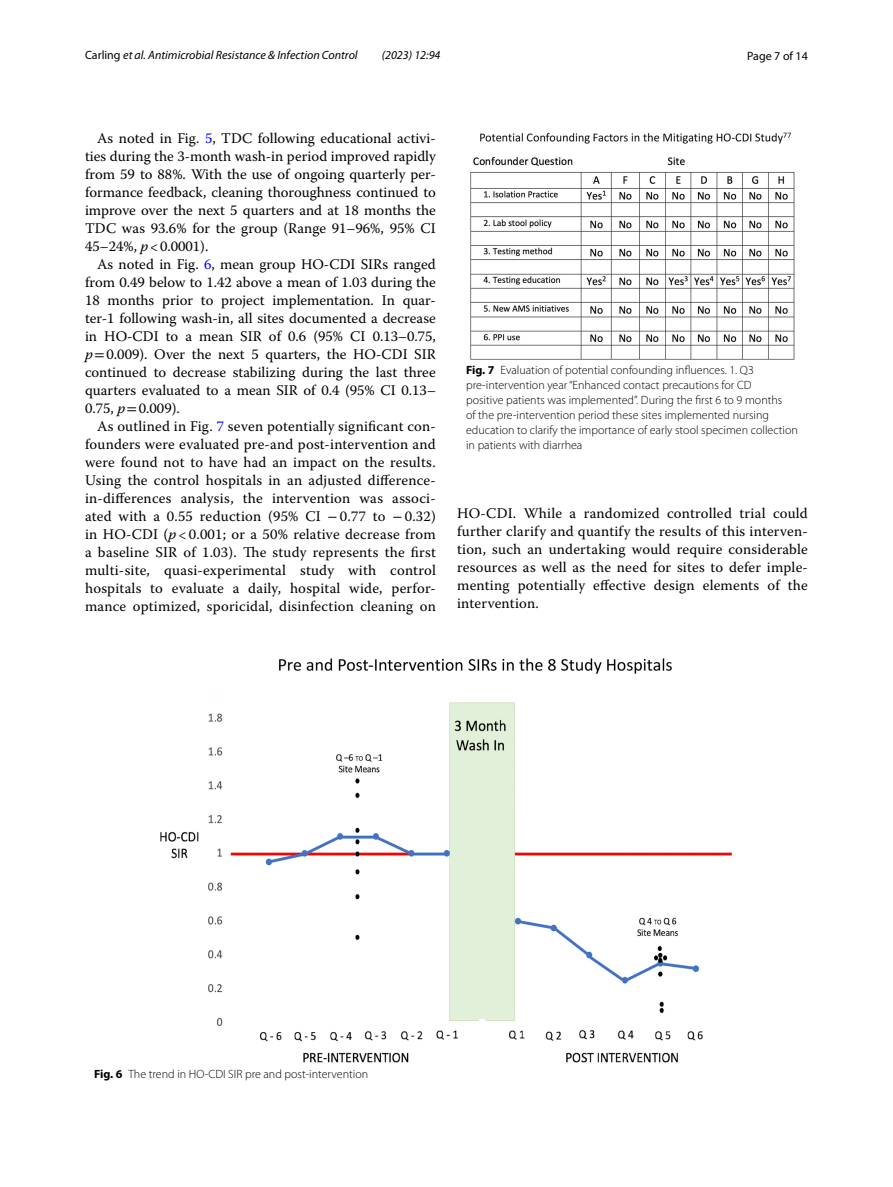
<style>
.page{position:relative;width:893px;height:1187px;background:#fff}
.page>*{position:absolute;margin:0;border:0;box-sizing:border-box;transform-origin:0 0}
.t1{font:14.7px/18px "Warnock Pro";letter-spacing:.01em;color:#000;text-align:justify}
.t2{font:300 12px/15px "Myriad Pro";color:#000}
.t3{font:italic 12px "Myriad Pro";color:#000}
.t4{font:12px "Myriad Pro";color:#000}
.s1{font-style:normal}
.s2{color:#00f}
.s3{font-style:italic}
.s4{font-family:"STIX"}
.s5{font-weight:700}
</style>
<div class="page">
<img style="left:160px;top:658px;width:572px;height:404px">
<img style="left:471px;top:133px;width:323px;height:226px">
<p class="t3" style="left:85px;top:48px;width:274px"><span class="s1">Carling</span> et al. Antimicrobial Resistance &amp; Infection Control</p>
<p class="t3" style="left:382px;top:48px;width:60px">(2023) 12:94</p>
<p class="t4" style="left:747px;top:48px;width:62px">Page 7 of 14</p>
<p class="t1" style="left:85px;top:128px;width:352px;text-indent:12px">As noted in Fig. <span class="s2">5</span>, TDC following educational activi&shy;ties during the 3-month wash-in period improved rapidly from 59 to 88%. With the use of ongoing quarterly per&shy;formance feedback, cleaning thoroughness continued to improve over the next 5 quarters and at 18 months the TDC was 93.6% for the group (Range 91–96%, 95% CI 45–24%, <span class="s3">p</span>&lt;0.0001).</p>
<p class="t1" style="left:85px;top:254px;width:352px;text-indent:12px">As noted in Fig. <span class="s2">6</span>, mean group HO-CDI SIRs ranged from 0.49 below to 1.42 above a mean of 1.03 during the 18 months prior to project implementation. In quar&shy;ter-1 following wash-in, all sites documented a decrease in HO-CDI to a mean SIR of 0.6 (95% CI 0.13–0.75, <span class="s3">p</span><span class="s4">=</span>0.009). Over the next 5 quarters, the HO-CDI SIR continued to decrease stabilizing during the last three quarters evaluated to a mean SIR of 0.4 (95% CI 0.13– 0.75, <span class="s3">p</span><span class="s4">=</span>0.009).</p>
<p class="t1" style="left:85px;top:416px;width:352px;text-indent:12px">As outlined in Fig. <span class="s2">7</span> seven potentially significant con&shy;founders were evaluated pre-and post-intervention and were found not to have had an impact on the results.<br>Using the control hospitals in an adjusted difference&shy;in-differences analysis, the intervention was associ&shy;ated with a 0.55 reduction (95% CI <span class="s4">−</span>0.77 to <span class="s4">−</span>0.32) in HO-CDI (<span class="s3">p</span> &lt; 0.001; or a 50% relative decrease from a baseline SIR of 1.03). The study represents the first multi-site, quasi-experimental study with control hospitals to evaluate a daily, hospital wide, perfor&shy;mance optimized, sporicidal, disinfection cleaning on</p>
<p class="t2" style="left:466px;top:363px;width:333px"><span class="s5">Fig. 7</span> Evaluation of potential confounding influences. 1. Q3 pre-intervention year “Enhanced contact precautions for CD<br>positive patients was implemented”. During the first 6 to 9 months<br>of the pre-intervention period these sites implemented nursing education to clarify the importance of early stool specimen collection in patients with diarrhea</p>
<p class="t1" style="left:457px;top:503px;width:352px">HO-CDI. While a randomized controlled trial could further clarify and quantify the results of this interven&shy;tion, such an undertaking would require considerable resources as well as the need for sites to defer imple&shy;menting potentially effective design elements of the intervention.</p>
<p class="t2" style="left:94px;top:1066px;width:276px"><span class="s5">Fig. 6</span> The trend in HO-CDI SIR pre and post-intervention</p>
</div>
